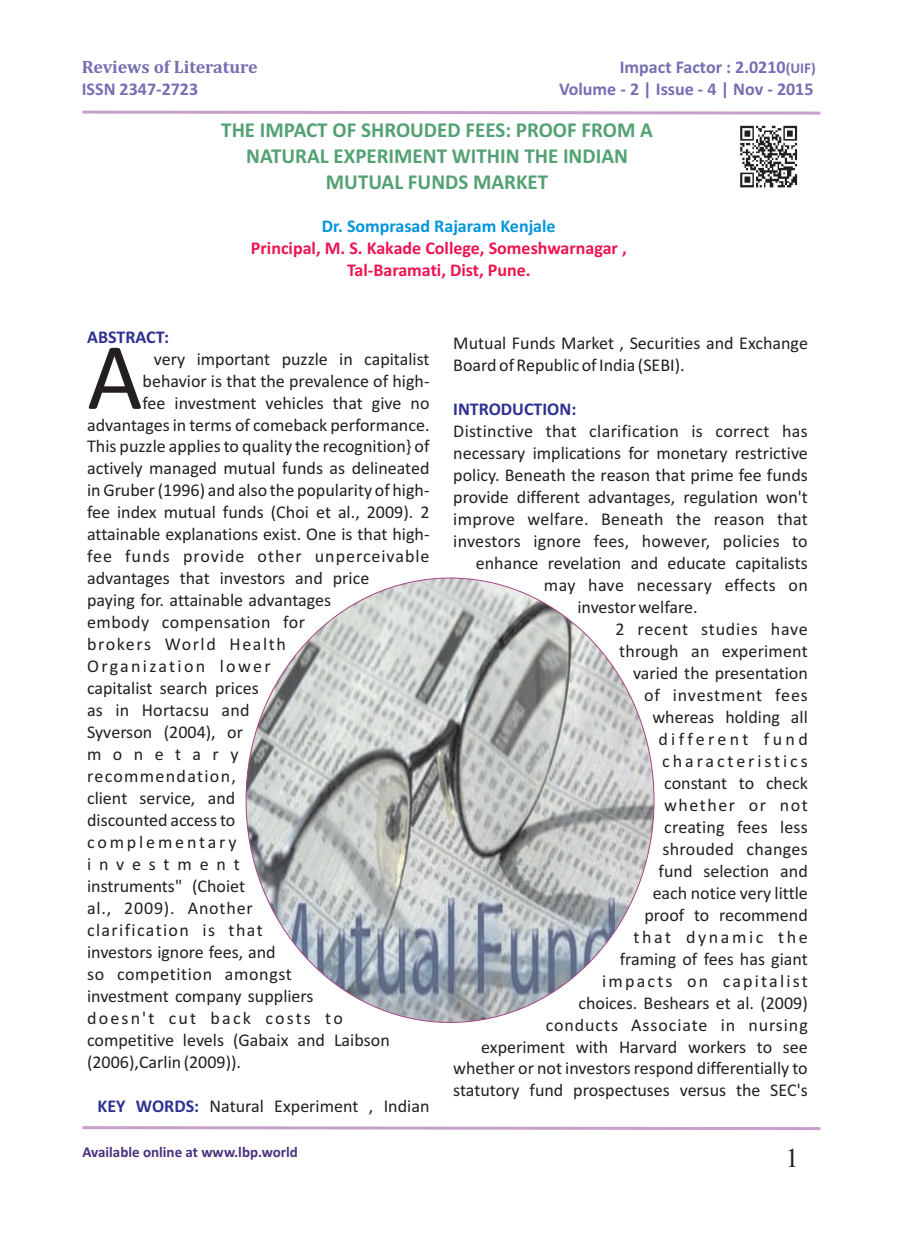
<style>
.page{position:relative;width:898px;height:1242px;background:#fff}
.page>*{position:absolute;margin:0;border:0;box-sizing:border-box;transform-origin:0 0}
.t1{font:95.7px "Calibri";color:#231f20}
.t2{font:27px "Times New Roman";color:#231f20}
.t3{font:700 21.3px/26.1px "Calibri";color:#53a174;text-align:center}
.t4{font:18px/21.9px "Calibri";color:#231f20}
.t5{font:700 18px/21.9px "Calibri";color:#ed1450;text-align:center}
.t6{font:18px "Calibri";letter-spacing:.02em;color:#231f20}
.t7{font:700 18px "Calibri";color:#756fb3}
.t8{font:18px "Calibri";letter-spacing:.12em;color:#231f20}
.t9{font:18px "Calibri";letter-spacing:.045em;color:#231f20}
.t10{font:18px "Calibri";letter-spacing:.055em;color:#231f20}
.t11{font:700 18px "Calibri";color:#2e3092}
.t12{font:18px "Calibri";letter-spacing:.085em;color:#231f20}
.t13{font:18px "Calibri";letter-spacing:.05em;color:#231f20}
.t14{font:700 18px "Calibri";color:#0095d9}
.t15{font:18px "Calibri";letter-spacing:.025em;color:#231f20}
.t16{font:18px "Calibri";letter-spacing:.035em;color:#231f20}
.t17{font:18px "Calibri";letter-spacing:.075em;color:#231f20}
.t18{font:700 18px "Cambria";color:#756fb3}
.t19{font:18px "Calibri";letter-spacing:.04em;color:#231f20}
.t20{font:18px "Calibri";letter-spacing:.13em;color:#231f20}
.t21{font:18px "Calibri";letter-spacing:.16em;color:#231f20}
.t22{font:18px "Calibri";letter-spacing:.07em;color:#231f20}
.t23{font:18px "Calibri";letter-spacing:.145em;color:#231f20}
.t24{font:18px "Calibri";letter-spacing:.185em;color:#231f20}
.t25{font:18px "Calibri";letter-spacing:.155em;color:#231f20}
.t26{font:18px "Calibri";letter-spacing:.435em;color:#231f20}
.t27{font:18px "Calibri";letter-spacing:.635em;color:#231f20}
.t28{font:700 15px "Calibri";color:#49317d}
.s1{font-size:15px}
</style>
<div class="page">
<img style="left:740px;top:125px;width:58px;height:63px">
<svg style="left:82px;top:1126px;width:739px;height:5px"></svg>
<img style="left:246px;top:578px;width:407px;height:444px;border-radius:50%">
<svg style="left:82px;top:110px;width:739px;height:5px"></svg>
<p class="t18" style="left:82px;top:59px;width:177px">Reviews of Literature</p>
<p class="t7" style="left:619px;top:59px;width:197px">Impact Factor : 2.0210<span class="s1">(UIF)</span></p>
<p class="t7" style="left:82px;top:81px;width:118px">ISSN 2347-2723</p>
<p class="t7" style="left:558px;top:81px;width:256px">Volume - 2 | Issue - 4 | Nov - 2015</p>
<p class="t3" style="left:221px;top:118px;width:433px">THE IMPACT OF SHROUDED FEES: PROOF FROM A<br>NATURAL EXPERIMENT WITHIN THE INDIAN<br>MUTUAL FUNDS MARKET</p>
<p class="t14" style="left:322px;top:219px;width:235px">Dr. Somprasad Rajaram Kenjale</p>
<p class="t5" style="left:251px;top:239px;width:377px">Principal, M. S. Kakade College, Someshwarnagar ,<br>Tal-Baramati, Dist, Pune.</p>
<p class="t11" style="left:87px;top:329px;width:83px">ABSTRACT:</p>
<h1 class="t1" style="left:87px;top:337px;width:57px">A</h1>
<p class="t4" style="left:154px;top:349px;width:277px">very important puzzle in capitalist</p>
<p class="t4" style="left:142px;top:371px;width:288px">behavior is that the prevalence of high-</p>
<p class="t4" style="left:142px;top:393px;width:288px">fee investment vehicles that give no</p>
<p class="t4" style="left:87px;top:415px;width:344px">advantages in terms of comeback performance.</p>
<p class="t4" style="left:87px;top:437px;width:344px">This puzzle applies to quality the recognition} of</p>
<p class="t4" style="left:87px;top:459px;width:344px">actively managed mutual funds as delineated</p>
<p class="t4" style="left:87px;top:481px;width:344px">in Gruber (1996) and also the popularity of high-</p>
<p class="t4" style="left:87px;top:503px;width:344px">fee index mutual funds (Choi et al., 2009). 2</p>
<p class="t4" style="left:87px;top:525px;width:344px">attainable explanations exist. One is that high-</p>
<p class="t10" style="left:87px;top:549px;width:344px">fee funds provide other unperceivable</p>
<p class="t4" style="left:87px;top:569px;width:283px">advantages that investors and price</p>
<p class="t4" style="left:87px;top:591px;width:245px">paying for. attainable advantages</p>
<p class="t15" style="left:87px;top:615px;width:219px">embody compensation for</p>
<p class="t12" style="left:87px;top:637px;width:200px">brokers World Health</p>
<p class="t20" style="left:87px;top:659px;width:185px">Organization lower</p>
<p class="t4" style="left:87px;top:679px;width:173px">capitalist search prices</p>
<p class="t4" style="left:87px;top:701px;width:164px">as in Hortacsu and</p>
<p class="t4" style="left:87px;top:723px;width:157px">Syverson (2004), or</p>
<p class="t27" style="left:87px;top:746px;width:153px">monetary</p>
<p class="t22" style="left:87px;top:768px;width:150px">recommendation,</p>
<p class="t4" style="left:87px;top:788px;width:150px">client service, and</p>
<p class="t4" style="left:87px;top:810px;width:150px">discounted access to</p>
<p class="t25" style="left:87px;top:834px;width:151px">complementary</p>
<p class="t26" style="left:87px;top:856px;width:154px">investment</p>
<p class="t4" style="left:87px;top:876px;width:160px">instruments" (Choiet</p>
<p class="t9" style="left:87px;top:900px;width:167px">al., 2009). Another</p>
<p class="t17" style="left:87px;top:922px;width:177px">clarification is that</p>
<p class="t4" style="left:87px;top:942px;width:190px">investors ignore fees, and</p>
<p class="t16" style="left:87px;top:966px;width:206px">so competition amongst</p>
<p class="t4" style="left:87px;top:986px;width:228px">investment company suppliers</p>
<p class="t8" style="left:87px;top:1010px;width:257px">doesn't cut back costs to</p>
<p class="t4" style="left:87px;top:1030px;width:304px">competitive levels (Gabaix and Laibson</p>
<p class="t4" style="left:87px;top:1052px;width:155px">(2006),Carlin (2009)).</p>
<p class="t4" style="left:209px;top:1096px;width:221px">Natural Experiment , Indian</p>
<p class="t11" style="left:97px;top:1098px;width:103px">KEY WORDS:</p>
<p class="t28" style="left:82px;top:1145px;width:217px">Available online at www.lbp.world</p>
<p class="t4" style="left:453px;top:334px;width:356px">Mutual Funds Market , Securities and Exchange<br>Board of Republic of India (SEBI).</p>
<p class="t11" style="left:453px;top:401px;width:125px">INTRODUCTION:</p>
<p class="t6" style="left:453px;top:423px;width:356px">Distinctive that clarification is correct has</p>
<p class="t4" style="left:453px;top:443px;width:356px">necessary implications for monetary restrictive</p>
<p class="t4" style="left:453px;top:465px;width:356px">policy. Beneath the reason that prime fee funds</p>
<p class="t4" style="left:453px;top:487px;width:356px">provide different advantages, regulation won't</p>
<p class="t4" style="left:453px;top:509px;width:356px">improve welfare. Beneath the reason that</p>
<p class="t4" style="left:453px;top:531px;width:356px">investors ignore fees, however, policies to</p>
<p class="t4" style="left:475px;top:553px;width:333px">enhance revelation and educate capitalists</p>
<p class="t6" style="left:543px;top:577px;width:265px">may have necessary effects on</p>
<p class="t4" style="left:577px;top:597px;width:122px">investor welfare.</p>
<p class="t19" style="left:615px;top:621px;width:194px">2 recent studies have</p>
<p class="t4" style="left:619px;top:641px;width:190px">through an experiment</p>
<p class="t4" style="left:632px;top:663px;width:176px">varied the presentation</p>
<p class="t9" style="left:643px;top:687px;width:165px">of investment fees</p>
<p class="t4" style="left:652px;top:707px;width:157px">whereas holding all</p>
<p class="t24" style="left:658px;top:731px;width:151px">different fund</p>
<p class="t21" style="left:662px;top:753px;width:147px">characteristics</p>
<p class="t4" style="left:664px;top:773px;width:145px">constant to check</p>
<p class="t12" style="left:664px;top:797px;width:145px">whether or not</p>
<p class="t4" style="left:664px;top:817px;width:145px">creating fees less</p>
<p class="t4" style="left:662px;top:839px;width:147px">shrouded changes</p>
<p class="t4" style="left:658px;top:861px;width:151px">fund selection and</p>
<p class="t4" style="left:652px;top:883px;width:157px">each notice very little</p>
<p class="t4" style="left:644px;top:905px;width:165px">proof to recommend</p>
<p class="t23" style="left:633px;top:929px;width:176px">that dynamic the</p>
<p class="t4" style="left:619px;top:949px;width:189px">framing of fees has giant</p>
<p class="t8" style="left:602px;top:973px;width:207px">impacts on capitalist</p>
<p class="t4" style="left:578px;top:993px;width:231px">choices. Beshears et al. (2009)</p>
<p class="t13" style="left:545px;top:1017px;width:263px">conducts Associate in nursing</p>
<p class="t4" style="left:481px;top:1037px;width:328px">experiment with Harvard workers to see</p>
<p class="t4" style="left:453px;top:1059px;width:356px">whether or not investors respond differentially to</p>
<p class="t4" style="left:453px;top:1081px;width:356px">statutory fund prospectuses versus the SEC's</p>
<h2 class="t2" style="left:785px;top:1147px;width:15px">1</h2>
</div>
